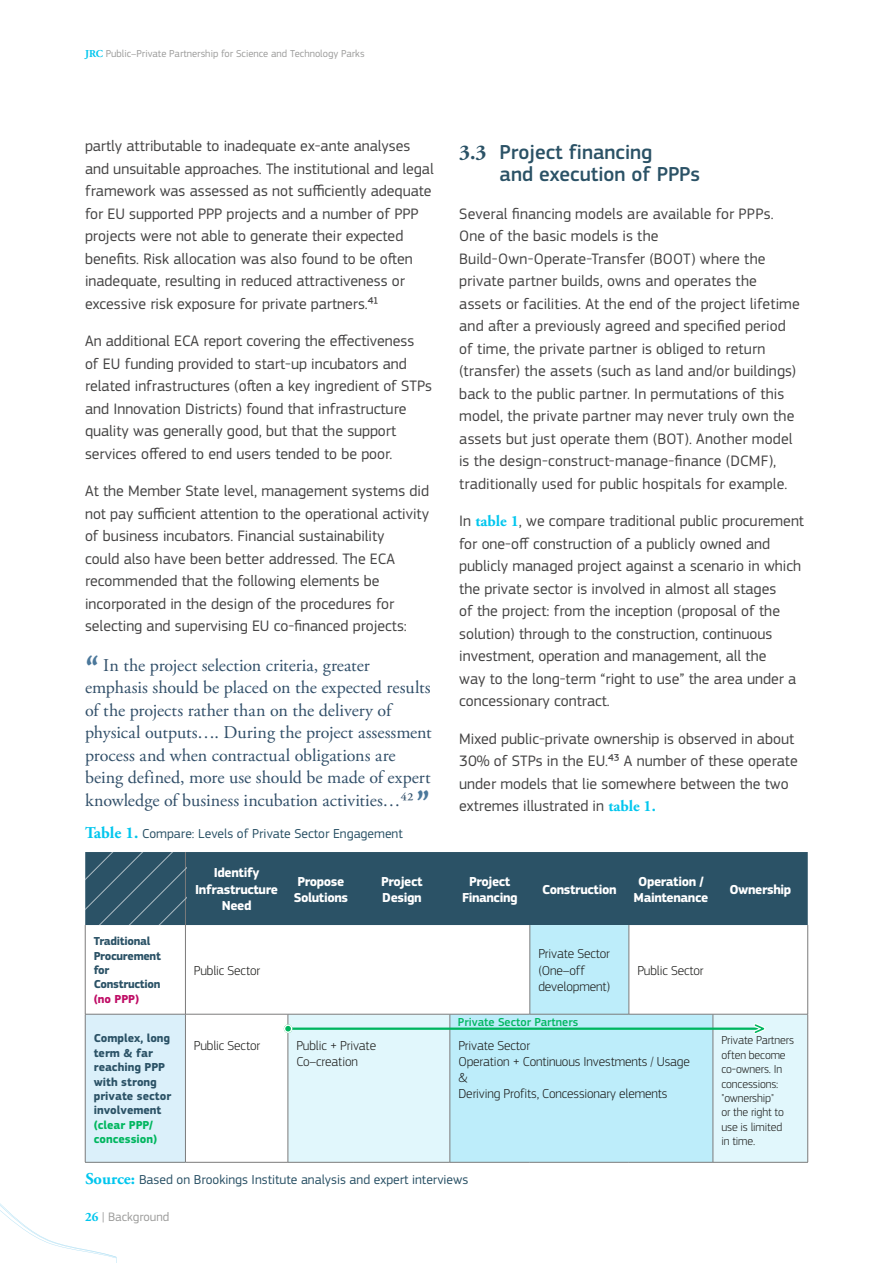
<style>
.page{position:relative;width:893px;height:1263px;background:#fff}
.page>*{position:absolute;margin:0;border:0;box-sizing:border-box;transform-origin:0 0}
.t1{font:45px "EC Square Sans Pro";color:#4b789b}
.t2{font:500 21px/22.5px "EC Square Sans Pro";color:#2b5266}
.t3{font:18px/22.5px "Adobe Garamond Pro";color:#314f69}
.t4{font:15.75px/22.5px "EC Square Sans Pro";color:#454444}
.t5{font:300 13.5px/16.2px "EC Square Sans Pro";letter-spacing:-.01em;color:#1d1d1b}
.t6{font:700 13.5px/16.2px "EC Square Sans Pro";letter-spacing:-.03em;color:#fff;text-align:center}
.t7{font:13.5px "EC Square Sans Pro";color:#2b5266}
.t8{font:12.75px "EC Square Sans Pro";color:#9d9d9c}
.t9{font:300 12px/14.4px "EC Square Sans Pro";letter-spacing:-.01em;color:#1d1d1b}
.t10{font:700 12px/14.4px "EC Square Sans Pro";color:#2b5266}
.t11{font:700 12px/14.4px "EC Square Sans Pro";letter-spacing:-.025em;color:#2b5266}
.t12{font:700 12px/14.4px "EC Square Sans Pro";color:#00b65f}
.t13{font:500 12px "EC Square Sans Pro";color:#00b65f}
.t14{font:700 12px "EC Square Sans Pro";color:#bf0c65}
.t15{font:10.5px "EC Square Sans Pro";color:#9d9d9c}
.s1{font-family:"Adobe Garamond Pro";font-weight:700;color:#00c6ee}
.s2{font-family:"Adobe Garamond Pro";font-weight:700}
.s3{font-family:"Adobe Garamond Pro";font-weight:700;font-size:16.5px;color:#00c6ee}
</style>
<div class="page">
<svg style="left:0;top:1203px;width:116px;height:55px"></svg>
<div style="left:186px;top:852px;width:622px;height:73px;background:#2b5266"></div>
<svg style="left:450px;top:925px;width:263px;height:89px"></svg>
<div style="left:85px;top:1014px;width:100px;height:148px;background:#dbf0fa"></div>
<svg style="left:289px;top:1015px;width:518px;height:147px;background:#cef0f9"></svg>
<hr style="left:807px;top:925px;width:1px;height:89px;background:#7c7b7b">
<hr style="left:85px;top:1014px;width:100px;height:1px;background:#7c7b7b">
<hr style="left:185px;top:1014px;width:103px;height:1px;background:#7c7b7b">
<hr style="left:288px;top:1014px;width:66px;height:1px;background:#7c7b7b">
<hr style="left:354px;top:1014px;width:96px;height:1px;background:#7c7b7b">
<hr style="left:450px;top:1014px;width:80px;height:1px;background:#7c7b7b">
<hr style="left:530px;top:1014px;width:99px;height:1px;background:#7c7b7b">
<hr style="left:629px;top:1014px;width:84px;height:1px;background:#7c7b7b">
<hr style="left:713px;top:1014px;width:95px;height:1px;background:#7c7b7b">
<hr style="left:85px;top:1162px;width:100px;height:1px;background:#7c7b7b">
<hr style="left:185px;top:1162px;width:103px;height:1px;background:#7c7b7b">
<hr style="left:288px;top:1162px;width:66px;height:1px;background:#7c7b7b">
<hr style="left:354px;top:1162px;width:96px;height:1px;background:#7c7b7b">
<hr style="left:450px;top:1162px;width:80px;height:1px;background:#7c7b7b">
<hr style="left:530px;top:1162px;width:99px;height:1px;background:#7c7b7b">
<hr style="left:629px;top:1162px;width:84px;height:1px;background:#7c7b7b">
<hr style="left:713px;top:1162px;width:95px;height:1px;background:#7c7b7b">
<hr style="left:85px;top:925px;width:1px;height:89px;background:#7c7b7b">
<hr style="left:185px;top:925px;width:1px;height:89px;background:#7c7b7b">
<hr style="left:85px;top:1014px;width:1px;height:148px;background:#7c7b7b">
<hr style="left:185px;top:1014px;width:1px;height:148px;background:#7c7b7b">
<hr style="left:288px;top:1014px;width:1px;height:148px;background:#7c7b7b">
<hr style="left:450px;top:1014px;width:1px;height:148px;background:#7c7b7b">
<hr style="left:713px;top:1014px;width:1px;height:148px;background:#7c7b7b">
<hr style="left:807px;top:1014px;width:1px;height:148px;background:#7c7b7b">
<hr style="left:530px;top:925px;width:1px;height:89px;background:#7c7b7b">
<hr style="left:629px;top:925px;width:1px;height:89px;background:#7c7b7b">
<svg style="left:85px;top:852px;width:101px;height:73px;background:#32576a"></svg>
<hr style="left:288px;top:1027px;width:470px;height:3px;background:#00b65f">
<svg style="left:284px;top:1024px;width:8px;height:9px"></svg>
<svg style="left:750px;top:1020px;width:23px;height:17px"></svg>
<p class="t15" style="left:85px;top:47px;width:281px"><span class="s1">JRC</span> Public–Private Partnership for Science and Technology Parks</p>
<p class="t4" style="left:85px;top:135px;width:350px">partly attributable to inadequate ex-ante analyses and unsuitable approaches. The institutional and legal framework was assessed as not sufficiently adequate for EU supported PPP projects and a number of PPP projects were not able to generate their expected benefits. Risk allocation was also found to be often inadequate, resulting in reduced attractiveness or excessive risk exposure for private partners.41</p>
<p class="t4" style="left:85px;top:330px;width:348px">An additional ECA report covering the effectiveness<br>of EU funding provided to start-up incubators and related infrastructures (often a key ingredient of STPs and Innovation Districts) found that infrastructure quality was generally good, but that the support services offered to end users tended to be poor.</p>
<p class="t4" style="left:85px;top:480px;width:346px">At the Member State level, management systems did not pay sufficient attention to the operational activity of business incubators. Financial sustainability<br>could also have been better addressed. The ECA recommended that the following elements be incorporated in the design of the procedures for selecting and supervising EU co-financed projects:</p>
<h1 class="t1" style="left:85px;top:645px;width:16px">“</h1>
<p class="t3" style="left:85px;top:654px;width:348px;text-indent:18px">In the project selection criteria, greater emphasis should be placed on the expected results of the projects rather than on the delivery of physical outputs…. During the project assessment process and when contractual obligations are being defined, more use should be made of expert knowledge of business incubation activities…42</p>
<h1 class="t1" style="left:416px;top:780px;width:16px">”</h1>
<h2 class="t2" style="left:500px;top:141px;width:202px;text-indent:-40px"><span class="s2">3.3</span> Project financing<br>and execution of PPPs</h2>
<p class="t4" style="left:459px;top:202px;width:342px">Several financing models are available for PPPs.<br>One of the basic models is the Build-Own-Operate-Transfer (BOOT) where the private partner builds, owns and operates the assets or facilities. At the end of the project lifetime and after a previously agreed and specified period of time, the private partner is obliged to return (transfer) the assets (such as land and/or buildings) back to the public partner. In permutations of this model, the private partner may never truly own the assets but just operate them (BOT). Another model is the design-construct-manage-finance (DCMF), traditionally used for public hospitals for example.</p>
<p class="t4" style="left:459px;top:510px;width:346px">In <span class="s1">table 1</span>, we compare traditional public procurement for one-off construction of a publicly owned and publicly managed project against a scenario in which the private sector is involved in almost all stages<br>of the project: from the inception (proposal of the solution) through to the construction, continuous investment, operation and management, all the<br>way to the long-term “right to use” the area under a concessionary contract.</p>
<p class="t4" style="left:459px;top:727px;width:340px">Mixed public-private ownership is observed in about 30% of STPs in the EU.43 A number of these operate under models that lie somewhere between the two extremes illustrated in <span class="s1">table 1.</span></p>
<p class="t7" style="left:85px;top:825px;width:319px"><span class="s3">Table 1.</span> Compare: Levels of Private Sector Engagement</p>
<p class="t6" style="left:195px;top:865px;width:84px">Identify<br>Infrastructure<br>Need</p>
<p class="t6" style="left:294px;top:873px;width:56px;text-align:left">Propose<br>Solutions</p>
<p class="t6" style="left:381px;top:873px;width:43px;text-align:left">Project<br>Design</p>
<p class="t6" style="left:462px;top:873px;width:57px">Project<br>Financing</p>
<p class="t6" style="left:542px;top:881px;width:76px">Construction</p>
<p class="t6" style="left:634px;top:873px;width:76px">Operation /<br>Maintenance</p>
<p class="t6" style="left:729px;top:881px;width:63px">Ownership</p>
<p class="t11" style="left:94px;top:934px;width:69px">Traditional<br>Procurement for<br>Construction</p>
<p class="t14" style="left:94px;top:992px;width:47px">(no PPP)</p>
<p class="t5" style="left:538px;top:946px;width:73px">Private Sector (One–off development)</p>
<p class="t5" style="left:194px;top:962px;width:68px">Public Sector</p>
<p class="t5" style="left:637px;top:962px;width:68px">Public Sector</p>
<p class="t10" style="left:94px;top:1031px;width:79px">Complex, long term &amp; far reaching PPP with strong private sector involvement</p>
<p class="t12" style="left:94px;top:1118px;width:65px">(clear PPP/ concession)</p>
<p class="t13" style="left:458px;top:1014px;width:122px">Private Sector Partners</p>
<p class="t5" style="left:194px;top:1037px;width:68px">Public Sector</p>
<p class="t5" style="left:296px;top:1037px;width:81px">Public + Private<br>Co–creation</p>
<p class="t5" style="left:458px;top:1037px;width:233px">Private Sector<br>Operation + Continuous Investments / Usage &amp;<br>Deriving Profits, Concessionary elements</p>
<p class="t9" style="left:721px;top:1033px;width:74px">Private Partners often become co-owners. In concessions: "ownership"<br>or the right to use is limited<br>in time.</p>
<p class="t7" style="left:85px;top:1172px;width:384px"><span class="s3">Source:</span> Based on Brookings Institute analysis and expert interviews</p>
<p class="t8" style="left:85px;top:1209px;width:86px"><span class="s1">26</span> | Background</p>
</div>
